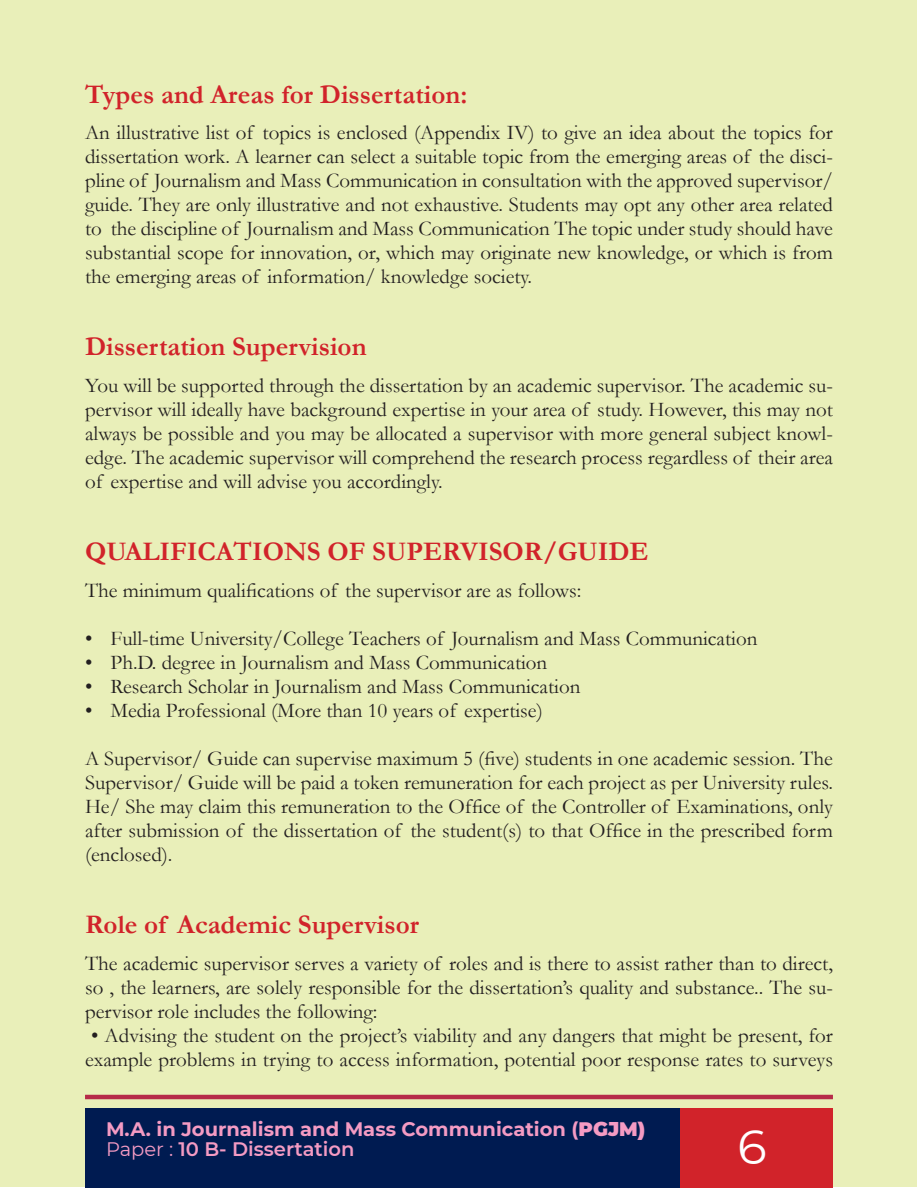
<style>
.page{position:relative;width:918px;height:1188px;background:#fff}
.page>*{position:absolute;margin:0;border:0;box-sizing:border-box;transform-origin:0 0}
.t1{font:48px "Montserrat";color:#fff}
.t2{font:700 27px "Garamond";color:#d1232a}
.t3{font:21px/24px "Garamond";color:#231f20;text-align:justify}
.t4{font:700 19.5px/19.5px "Montserrat";color:#f49bc3}
.s1{font-weight:900}
.s2{font-weight:400}
.s3{font-weight:600}
</style>
<div class="page">
<div style="left:1px;top:1px;width:916px;height:1186px;background:#e9efb9"></div>
<div style="left:85px;top:1108px;width:595px;height:80px;background:#001b51"></div>
<hr style="left:85px;top:1095px;width:748px;height:4px;background:#b62b49">
<div style="left:680px;top:1108px;width:153px;height:80px;background:#d1232a"></div>
<p class="t2" style="left:85px;top:76px;width:384px">Types and Areas for Dissertation:</p>
<p class="t3" style="left:85px;top:120px;width:749px">An illustrative list of topics is enclosed (Appendix IV) to give an idea about the topics for dissertation work. A learner can select a suitable topic from the emerging areas of the disci&shy;pline of Journalism and Mass Communication in consultation with the approved supervisor/ guide. They are only illustrative and not exhaustive. Students may opt any other area related to the discipline of Journalism and Mass Communication The topic under study should have substantial scope for innovation, or, which may originate new knowledge, or which is from the emerging areas of information/ knowledge society.</p>
<p class="t2" style="left:85px;top:329px;width:283px">Dissertation Supervision</p>
<p class="t3" style="left:85px;top:373px;width:749px">You will be supported through the dissertation by an academic supervisor. The academic su&shy;pervisor will ideally have background expertise in your area of study. However, this may not always be possible and you may be allocated a supervisor with more general subject knowl&shy;edge. The academic supervisor will comprehend the research process regardless of their area of expertise and will advise you accordingly.</p>
<p class="t2" style="left:85px;top:533px;width:565px">QUALIFICATIONS OF SUPERVISOR/GUIDE</p>
<p class="t3" style="left:85px;top:578px;width:498px">The minimum qualifications of the supervisor are as follows:</p>
<p class="t3" style="left:85px;top:626px;width:674px">• Full-time University/College Teachers of Journalism and Mass Communication</p>
<p class="t3" style="left:85px;top:650px;width:464px">• Ph.D. degree in Journalism and Mass Communication</p>
<p class="t3" style="left:85px;top:674px;width:497px">• Research Scholar in Journalism and Mass Communication</p>
<p class="t3" style="left:85px;top:698px;width:459px">• Media Professional (More than 10 years of expertise)</p>
<p class="t3" style="left:85px;top:746px;width:749px">A Supervisor/ Guide can supervise maximum 5 (five) students in one academic session. The Supervisor/ Guide will be paid a token remuneration for each project as per University rules.<br>He/ She may claim this remuneration to the Office of the Controller of Examinations, only after submission of the dissertation of the student(s) to that Office in the prescribed form (enclosed).</p>
<p class="t2" style="left:85px;top:906px;width:336px">Role of Academic Supervisor</p>
<p class="t3" style="left:85px;top:951px;width:749px">The academic supervisor serves a variety of roles and is there to assist rather than to direct, so , the learners, are solely responsible for the dissertation’s quality and substance.. The su&shy;pervisor role includes the following:</p>
<p class="t3" style="left:85px;top:1023px;width:749px">• Advising the student on the project’s viability and any dangers that might be present, for example problems in trying to access information, potential poor response rates to surveys</p>
<p class="t4" style="left:106px;top:1119px;width:541px">M.A. in Journalism and Mass Communication (<span class="s1">PGJM)<br></span><span class="s2">Paper :</span> <span class="s3">10 B- Dissertation</span></p>
<h1 class="t1" style="left:738px;top:1114px;width:31px">6</h1>
</div>
